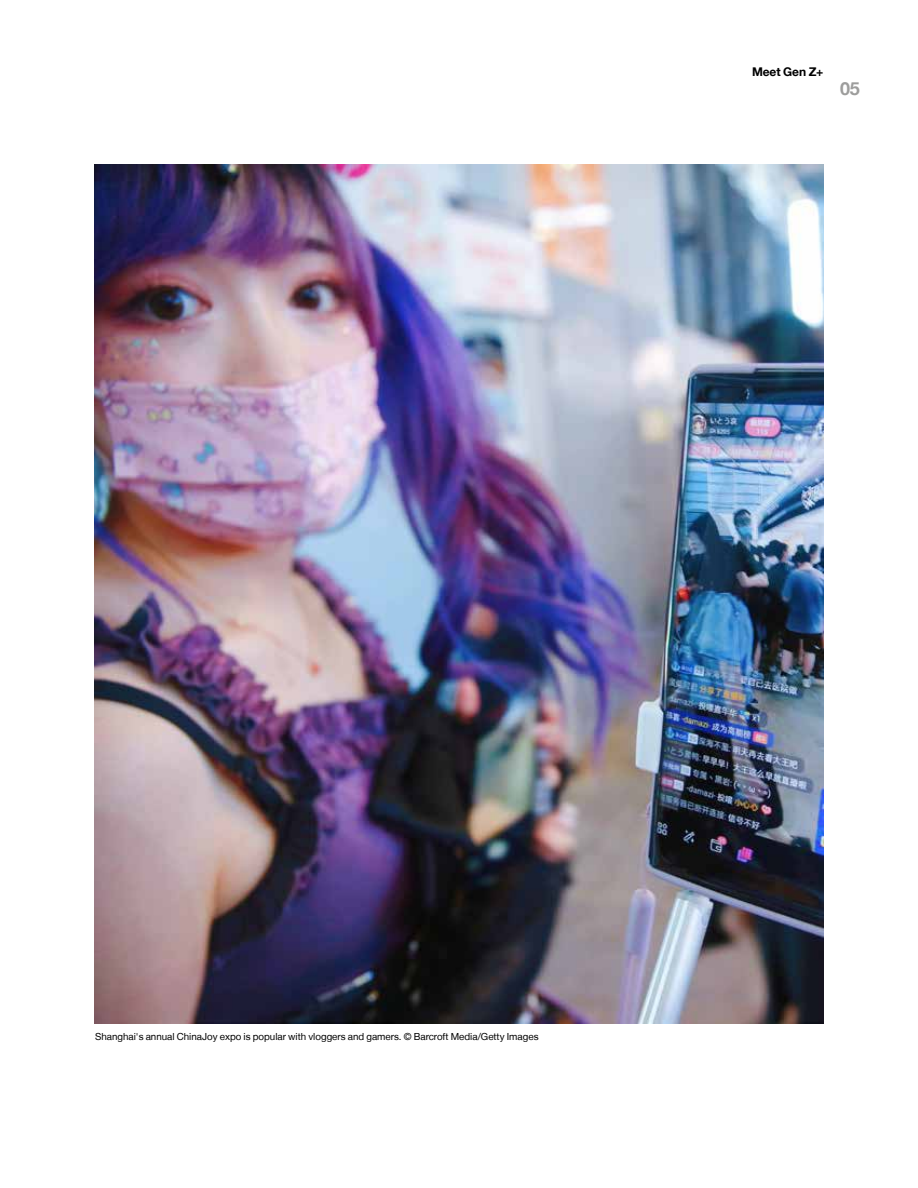
<style>
.page{position:relative;width:918px;height:1188px;background:#fff}
.page>*{position:absolute;margin:0;border:0;box-sizing:border-box;transform-origin:0 0}
.t1{font:700 18px "Helvetica Neue";color:#9d9d9c}
.t2{font:700 12px "Helvetica Neue LT";letter-spacing:-.005em;color:#000}
.t3{font:9.75px "Helvetica Neue LT";color:#000}
</style>
<div class="page">
<img style="left:95px;top:165px;width:728px;height:858px">
<p class="t2" style="left:752px;top:65px;width:73px">Meet Gen Z+</p>
<h1 class="t1" style="left:840px;top:75px;width:21px">05</h1>
<p class="t3" style="left:95px;top:1031px;width:445px">Shanghai's annual ChinaJoy expo is popular with vloggers and gamers. © Barcroft Media/Getty Images</p>
</div>
